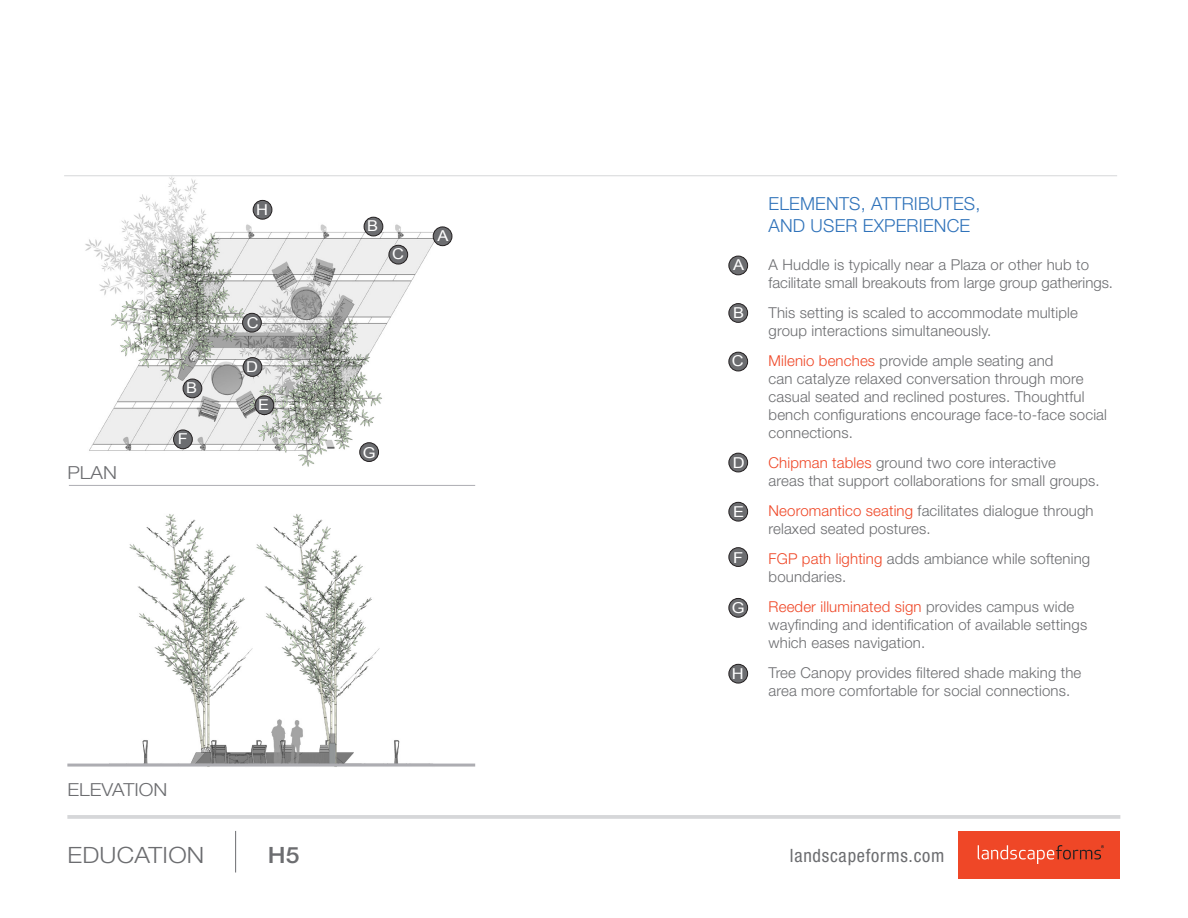
<style>
.page{position:relative;width:1188px;height:918px;background:#fff}
.page>*{position:absolute;margin:0;border:0;box-sizing:border-box;transform-origin:0 0}
.t1{font:300 22.5px "Helvetica Neue LT Std";letter-spacing:.01em;color:#6c6d70;scale:1.1 1}
.t2{font:500 22.5px "Helvetica Neue LT Std";color:#6c6d70;scale:1.1 1}
.t3{font:condensed 18.3px "Helvetica Neue";letter-spacing:.04em;color:#6c6d70}
.t4{font:300 18px/21.6px "Helvetica Neue LT Std";letter-spacing:.01em;color:#3073ba}
.t5{font:300 18px "Helvetica Neue LT Std";color:#6c6d70;scale:1.1 1}
.t6{font:300 15px/18px "Helvetica Neue LT Std";letter-spacing:.01em;color:#6c6d70}
.t7{font:15px "Arial";color:#fff;scale:1.1 1}
.s1{color:#ef4727}
</style>
<div class="page">
<hr style="left:67px;top:815px;width:1053px;height:4px;background:#d6d7d9">
<hr style="left:64px;top:176px;width:1053px;height:1px;background:#d6d7d9">
<hr style="left:235px;top:831px;width:1px;height:42px;background:#6c6d70">
<div style="left:958px;top:831px;width:162px;height:47px;background:#ef4727"></div>
<svg style="left:978px;top:845px;width:126px;height:19px"></svg>
<img style="left:64px;top:175px;width:390px;height:292px">
<img style="left:67px;top:514px;width:409px;height:252px">
<hr style="left:69px;top:485px;width:406px;height:1px;background:#adadb2">
<hr style="left:67px;top:764px;width:408px;height:3px;background:#adadb2">
<div style="left:243px;top:313px;width:18px;height:19px;background:#6c6d70;border-radius:50%"></div>
<div style="left:242px;top:313px;width:19px;height:19px;border:1px solid #231f20;border-radius:50%"></div>
<div style="left:253px;top:200px;width:19px;height:19px;background:#6c6d70;border-radius:50%"></div>
<div style="left:253px;top:200px;width:19px;height:19px;border:1px solid #231f20;border-radius:50%"></div>
<div style="left:389px;top:245px;width:19px;height:19px;background:#6c6d70;border-radius:50%"></div>
<div style="left:389px;top:245px;width:19px;height:19px;border:1px solid #231f20;border-radius:50%"></div>
<div style="left:183px;top:379px;width:19px;height:19px;background:#6c6d70;border-radius:50%"></div>
<div style="left:183px;top:379px;width:19px;height:19px;border:1px solid #231f20;border-radius:50%"></div>
<div style="left:364px;top:217px;width:19px;height:19px;background:#6c6d70;border-radius:50%"></div>
<div style="left:364px;top:217px;width:19px;height:19px;border:1px solid #231f20;border-radius:50%"></div>
<div style="left:433px;top:227px;width:19px;height:19px;background:#6c6d70;border-radius:50%"></div>
<div style="left:433px;top:227px;width:19px;height:19px;border:1px solid #231f20;border-radius:50%"></div>
<div style="left:360px;top:443px;width:19px;height:18px;background:#6c6d70;border-radius:50%"></div>
<div style="left:360px;top:443px;width:19px;height:19px;border:1px solid #231f20;border-radius:50%"></div>
<div style="left:255px;top:396px;width:19px;height:19px;background:#6c6d70;border-radius:50%"></div>
<div style="left:255px;top:396px;width:19px;height:19px;border:1px solid #231f20;border-radius:50%"></div>
<div style="left:243px;top:358px;width:19px;height:18px;background:#6c6d70;border-radius:50%"></div>
<div style="left:243px;top:357px;width:19px;height:19px;border:1px solid #231f20;border-radius:50%"></div>
<div style="left:174px;top:430px;width:18px;height:19px;background:#6c6d70;border-radius:50%"></div>
<div style="left:173px;top:430px;width:19px;height:19px;border:1px solid #231f20;border-radius:50%"></div>
<div style="left:729px;top:256px;width:19px;height:19px;background:#6c6d70;border-radius:50%"></div>
<div style="left:729px;top:256px;width:19px;height:19px;border:1px solid #231f20;border-radius:50%"></div>
<div style="left:729px;top:304px;width:19px;height:18px;background:#6c6d70;border-radius:50%"></div>
<div style="left:729px;top:303px;width:19px;height:19px;border:1px solid #231f20;border-radius:50%"></div>
<div style="left:729px;top:548px;width:19px;height:18px;background:#6c6d70;border-radius:50%"></div>
<div style="left:729px;top:548px;width:19px;height:19px;border:1px solid #231f20;border-radius:50%"></div>
<div style="left:729px;top:352px;width:19px;height:19px;background:#6c6d70;border-radius:50%"></div>
<div style="left:729px;top:352px;width:19px;height:19px;border:1px solid #231f20;border-radius:50%"></div>
<div style="left:729px;top:502px;width:19px;height:19px;background:#6c6d70;border-radius:50%"></div>
<div style="left:729px;top:502px;width:19px;height:19px;border:1px solid #231f20;border-radius:50%"></div>
<div style="left:729px;top:453px;width:19px;height:19px;background:#6c6d70;border-radius:50%"></div>
<div style="left:729px;top:453px;width:19px;height:19px;border:1px solid #231f20;border-radius:50%"></div>
<div style="left:729px;top:598px;width:19px;height:19px;background:#6c6d70;border-radius:50%"></div>
<div style="left:729px;top:598px;width:19px;height:19px;border:1px solid #231f20;border-radius:50%"></div>
<div style="left:729px;top:664px;width:19px;height:19px;background:#6c6d70;border-radius:50%"></div>
<div style="left:729px;top:664px;width:19px;height:19px;border:1px solid #231f20;border-radius:50%"></div>
<p class="t5" style="left:68px;top:462px;width:47px">PLAN</p>
<p class="t7" style="left:186px;top:378px;width:12px">B</p>
<p class="t7" style="left:178px;top:429px;width:11px">F</p>
<p class="t7" style="left:256px;top:200px;width:12px">H</p>
<p class="t7" style="left:247px;top:312px;width:12px">C</p>
<p class="t7" style="left:246px;top:357px;width:12px">D</p>
<p class="t7" style="left:258px;top:395px;width:12px">E</p>
<p class="t7" style="left:367px;top:216px;width:12px">B</p>
<p class="t7" style="left:392px;top:244px;width:12px">C</p>
<p class="t7" style="left:437px;top:226px;width:12px">A</p>
<p class="t7" style="left:363px;top:443px;width:13px">G</p>
<p class="t5" style="left:68px;top:779px;width:92px">ELEVATION</p>
<p class="t7" style="left:733px;top:255px;width:12px">A</p>
<p class="t7" style="left:733px;top:303px;width:12px">B</p>
<p class="t7" style="left:732px;top:351px;width:12px">C</p>
<p class="t7" style="left:733px;top:453px;width:12px">D</p>
<p class="t7" style="left:733px;top:501px;width:12px">E</p>
<p class="t7" style="left:733px;top:548px;width:11px">F</p>
<p class="t7" style="left:732px;top:598px;width:13px">G</p>
<p class="t7" style="left:732px;top:663px;width:12px">H</p>
<p class="t4" style="left:769px;top:193px;width:213px">ELEMENTS, ATTRIBUTES,<br>AND USER EXPERIENCE</p>
<p class="t6" style="left:769px;top:255px;width:346px">A Huddle is typically near a Plaza or other hub to facilitate small breakouts from large group gatherings.</p>
<p class="t6" style="left:769px;top:303px;width:311px">This setting is scaled to accommodate multiple group interactions simultaneously.</p>
<p class="t6" style="left:769px;top:351px;width:340px"><span class="s1">Milenio benches</span> provide ample seating and<br>can catalyze relaxed conversation through more casual seated and reclined postures. Thoughtful bench configurations encourage face-to-face social connections.</p>
<p class="t6" style="left:769px;top:453px;width:333px"><span class="s1">Chipman tables</span> ground two core interactive<br>areas that support collaborations for small groups.</p>
<p class="t6" style="left:769px;top:501px;width:327px"><span class="s1">Neoromantico seating</span> facilitates dialogue through relaxed seated postures.</p>
<p class="t6" style="left:769px;top:549px;width:323px"><span class="s1">FGP path lighting</span> adds ambiance while softening boundaries.</p>
<p class="t6" style="left:769px;top:597px;width:320px"><span class="s1">Reeder illuminated sign</span> provides campus wide wayfinding and identification of available settings which eases navigation.</p>
<p class="t6" style="left:769px;top:663px;width:314px">Tree Canopy provides filtered shade making the area more comfortable for social connections.</p>
<h1 class="t1" style="left:68px;top:841px;width:126px">EDUCATION</h1>
<h1 class="t2" style="left:268px;top:841px;width:30px">H5</h1>
<p class="t3" style="left:790px;top:845px;width:156px">landscapeforms.com</p>
</div>
